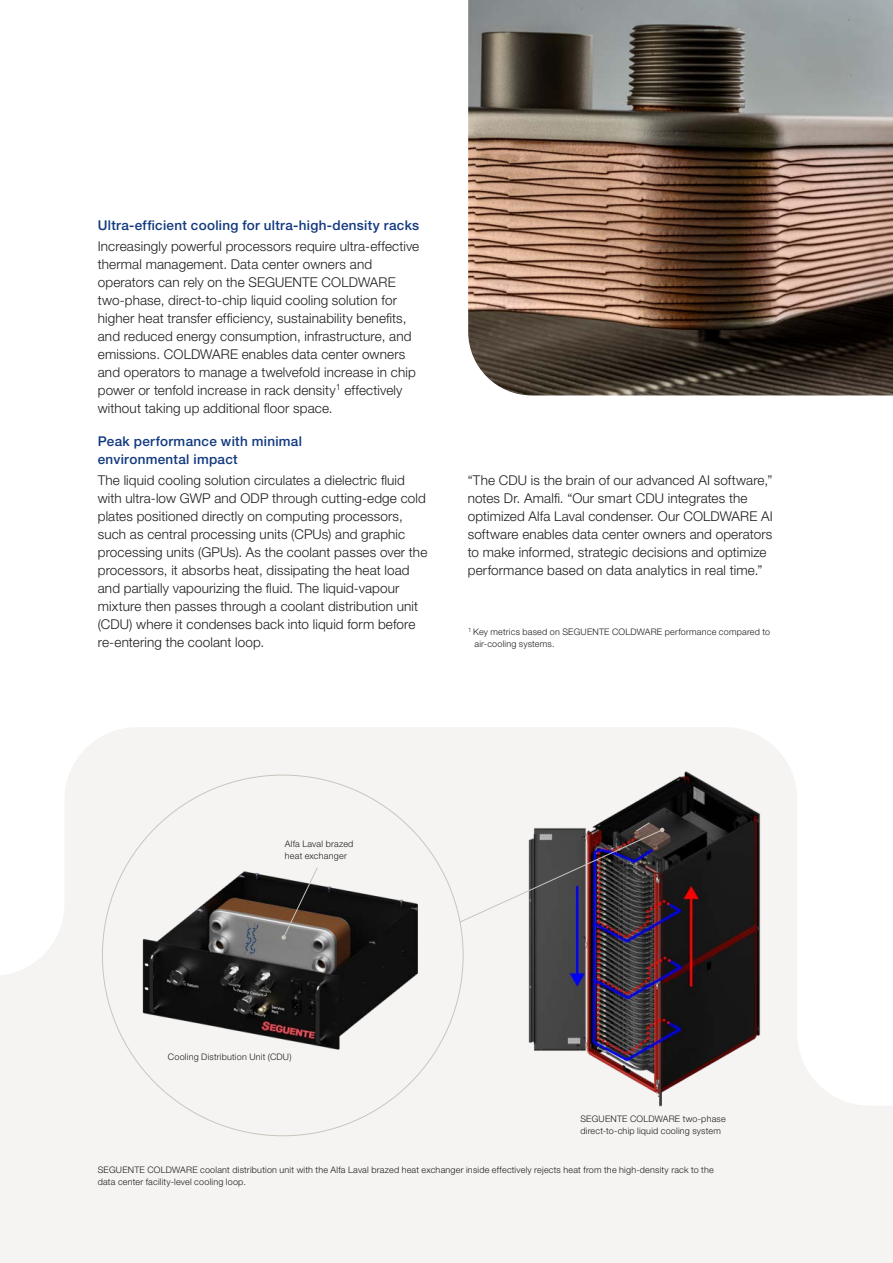
<style>
.page{position:relative;width:893px;height:1263px;background:#fff}
.page>*{position:absolute;margin:0;border:0;box-sizing:border-box;transform-origin:0 0}
.t1{font:300 13.5px/18px "Helvetica Neue LT Std";letter-spacing:.01em;color:#1d1d1b}
.t2{font:500 13.5px/18px "Helvetica Neue LT Std";letter-spacing:.02em;color:#11397f}
.t3{font:300 9px/12px "Helvetica Neue LT Std";letter-spacing:.025em;color:#1d1d1b}
</style>
<div class="page">
<svg style="left:0;top:728px;width:893px;height:535px;fill:#f5f4f3"></svg>
<img style="left:468px;top:0;width:425px;height:395px">
<img style="left:512px;top:765px;width:263px;height:341px">
<img style="left:459px;top:828px;width:205px;height:95px">
<img style="left:96px;top:847px;width:360px;height:240px">
<svg style="left:281px;top:867px;width:37px;height:73px"></svg>
<p class="t2" style="left:98px;top:216px;width:323px">Ultra-efficient cooling for ultra-high-density racks</p>
<p class="t1" style="left:98px;top:237px;width:323px">Increasingly powerful processors require ultra-effective thermal management. Data center owners and operators can rely on the SEGUENTE COLDWARE two-phase, direct-to-chip liquid cooling solution for higher heat transfer efficiency, sustainability benefits, and reduced energy consumption, infrastructure, and emissions. COLDWARE enables data center owners and operators to manage a twelvefold increase in chip power or tenfold increase in rack density<sup>1</sup> effectively without taking up additional floor space.</p>
<p class="t2" style="left:98px;top:432px;width:206px">Peak performance with minimal environmental impact</p>
<p class="t1" style="left:98px;top:471px;width:331px">The liquid cooling solution circulates a dielectric fluid with ultra-low GWP and ODP through cutting-edge cold plates positioned directly on computing processors, such as central processing units (CPUs) and graphic processing units (GPUs). As the coolant passes over the processors, it absorbs heat, dissipating the heat load and partially vapourizing the fluid. The liquid-vapour mixture then passes through a coolant distribution unit (CDU) where it condenses back into liquid form before re-entering the coolant loop.</p>
<p class="t1" style="left:468px;top:471px;width:307px">“The CDU is the brain of our advanced AI software,” notes Dr. Amalfi. “Our smart CDU integrates the optimized Alfa Laval condenser. Our COLDWARE AI software enables data center owners and operators to make informed, strategic decisions and optimize performance based on data analytics in real time.”</p>
<p class="t3" style="left:475px;top:625px;width:297px;text-indent:-6px"><sup>1</sup> Key metrics based on SEGUENTE COLDWARE performance compared to air-cooling systems.</p>
<p class="t3" style="left:285px;top:838px;width:70px">Alfa Laval brazed heat exchanger</p>
<p class="t3" style="left:168px;top:1050px;width:125px">Cooling Distribution Unit (CDU)</p>
<p class="t3" style="left:580px;top:1112px;width:147px">SEGUENTE COLDWARE two-phase direct-to-chip liquid cooling system</p>
<p class="t3" style="left:98px;top:1164px;width:617px">SEGUENTE COLDWARE coolant distribution unit with the Alfa Laval brazed heat exchanger inside effectively rejects heat from the high-density rack to the data center facility-level cooling loop.</p>
</div>
